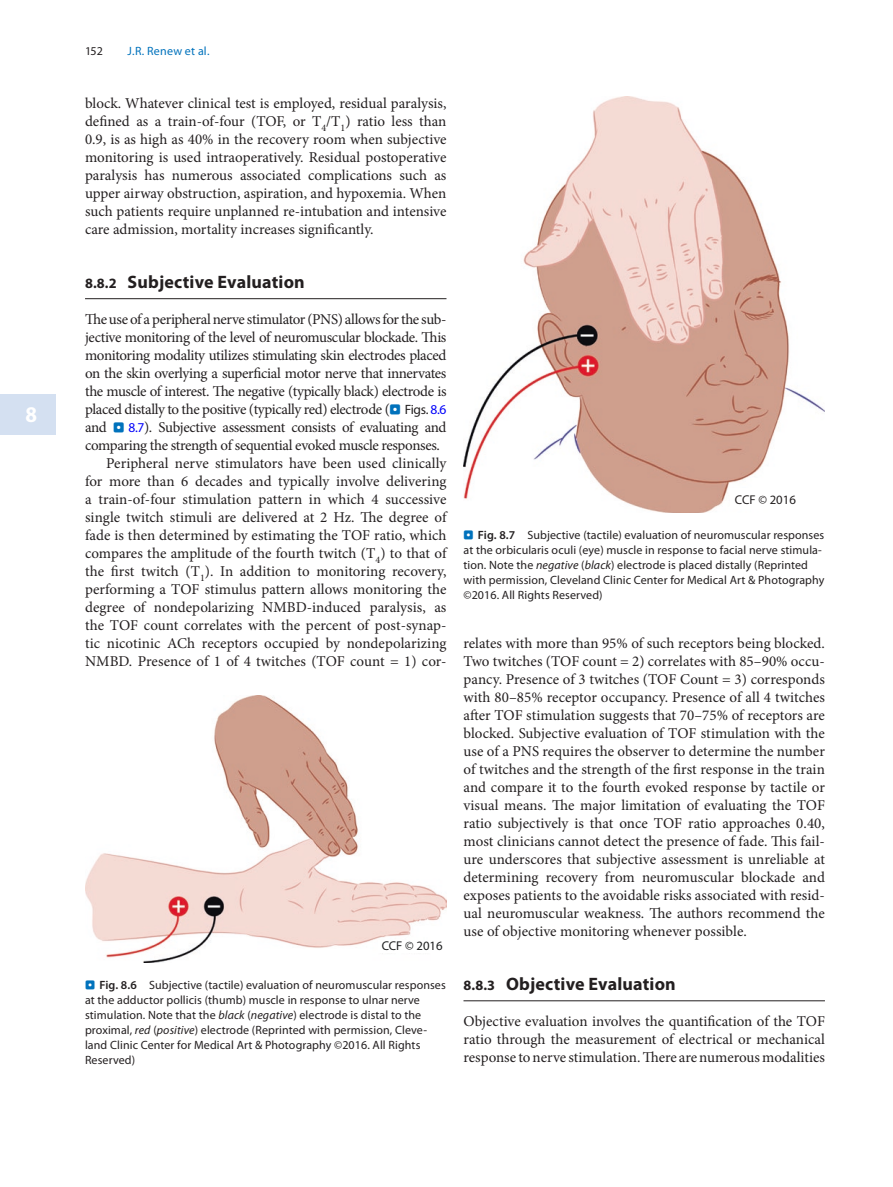
<style>
.page{position:relative;width:893px;height:1187px;background:#fff}
.page>*{position:absolute;margin:0;border:0;box-sizing:border-box;transform-origin:0 0}
.t1{font:700 semi-condensed 22.5px "Myriad Pro";color:#fff}
.t2{font:700 18px "Myriad Pro";letter-spacing:.01em;color:#231f20}
.t3{font:15px/18px "Minion Pro";letter-spacing:-.005em;color:#231f20;text-align:justify}
.t4{font:15px "Minion Pro";letter-spacing:-.025em;color:#231f20}
.t5{font:15px "Minion Pro";letter-spacing:-.03em;color:#231f20}
.t6{font:12.75px "Myriad Pro Regular 8";color:#1d1e1f}
.t7{font:12.75px "Myriad Pro Regular 8";color:#231f20}
.t8{font:12px/15px "Myriad Pro";letter-spacing:.01em;color:#231f20}
.t9{font:12px "Myriad Pro Regular 2";letter-spacing:.02em;color:#0072bc}
.s1{font-size:14.25px}
.s2{font-family:"Blik Buttons";font-size:13.5px;color:#0072bc}
.s3{font-family:"Myriad Pro";font-size:13.5px}
.s4{font-family:"Myriad Pro";font-size:13.5px;color:#0000fa}
.s5{font-family:"Blik Buttons";color:#0072bc}
.s6{font-weight:600}
.s7{font-style:italic}
</style>
<div class="page">
<div style="left:0;top:394px;width:55px;height:41px;background:#d4e0f1"></div>
<hr style="left:85px;top:298px;width:361px;height:1px;background:#231f20">
<hr style="left:463px;top:1000px;width:362px;height:1px;background:#231f20">
<img style="left:85px;top:695px;width:361px;height:267px">
<div style="left:378px;top:940px;width:53px;height:12px;background:#fff"></div>
<img style="left:463px;top:97px;width:362px;height:416px">
<div style="left:731px;top:488px;width:76px;height:20px;background:#fff"></div>
<h1 class="t1" style="left:26px;top:400px;width:13px">8</h1>
<p class="t8" style="left:85px;top:44px;width:19px">152</p>
<p class="t9" style="left:128px;top:44px;width:83px">J.R. Renew et al.</p>
<p class="t3" style="left:85px;top:94px;width:363px">block. Whatever clinical test is employed, residual paralysis, defined as a train-of-four (TOF, or T<sub>4</sub>/T<sub>1</sub>) ratio less than 0.9, is as high as 40% in the recovery room when subjective monitoring is used intraoperatively. Residual postoperative paralysis has numerous associated complications such as upper airway obstruction, aspiration, and hypoxemia. When such patients require unplanned re-intubation and intensive care admission, mortality increases significantly.</p>
<p class="t2" style="left:85px;top:270px;width:221px"><span class="s1">8.8.2</span> Subjective Evaluation</p>
<p class="t4" style="left:85px;top:309px;width:363px">The use of a peripheral nerve stimulator (PNS) allows for the sub-</p>
<p class="t4" style="left:85px;top:327px;width:363px">jective monitoring of the level of neuromuscular blockade. This</p>
<p class="t4" style="left:85px;top:345px;width:363px">monitoring modality utilizes stimulating skin electrodes placed</p>
<p class="t4" style="left:85px;top:363px;width:363px">on the skin overlying a superficial motor nerve that innervates</p>
<p class="t4" style="left:85px;top:381px;width:363px">the muscle of interest. The negative (typically black) electrode is</p>
<p class="t4" style="left:85px;top:399px;width:363px">placed distally to the positive (typically red) electrode (<span class="s2">.</span> <span class="s3">Figs.</span> <span class="s4">8.6</span></p>
<p class="t5" style="left:85px;top:417px;width:363px">and <span class="s2">.</span> <span class="s4">8.7</span>). Subjective assessment consists of evaluating and</p>
<p class="t4" style="left:85px;top:435px;width:356px">comparing the strength of sequential evoked muscle responses.</p>
<p class="t3" style="left:106px;top:454px;width:342px">Peripheral nerve stimulators have been used clinically</p>
<p class="t3" style="left:85px;top:472px;width:363px">for more than 6 decades and typically involve delivering</p>
<p class="t3" style="left:85px;top:490px;width:363px">a train-of-four stimulation pattern in which 4 successive</p>
<p class="t3" style="left:85px;top:508px;width:363px">single twitch stimuli are delivered at 2 Hz. The degree of</p>
<p class="t3" style="left:85px;top:526px;width:363px">fade is then determined by estimating the TOF ratio, which</p>
<p class="t3" style="left:85px;top:544px;width:363px">compares the amplitude of the fourth twitch (T<sub>4</sub>) to that of</p>
<p class="t3" style="left:85px;top:562px;width:363px">the first twitch (T<sub>1</sub>). In addition to monitoring recovery,</p>
<p class="t3" style="left:85px;top:580px;width:363px">performing a TOF stimulus pattern allows monitoring the</p>
<p class="t3" style="left:85px;top:598px;width:363px">degree of nondepolarizing NMBD-induced paralysis, as</p>
<p class="t3" style="left:85px;top:616px;width:363px">the TOF count correlates with the percent of post-synap-</p>
<p class="t3" style="left:85px;top:634px;width:363px">tic nicotinic ACh receptors occupied by nondepolarizing</p>
<p class="t3" style="left:85px;top:652px;width:363px">NMBD. Presence of 1 of 4 twitches (TOF count = 1) cor-</p>
<p class="t6" style="left:382px;top:937px;width:62px">CCF © 2016</p>
<p class="t8" style="left:85px;top:977px;width:362px"><span class="s5">..</span> <span class="s6">Fig. 8.6</span> Subjective (tactile) evaluation of neuromuscular responses at the adductor pollicis (thumb) muscle in response to ulnar nerve stimulation. Note that the <span class="s7">black</span> (<span class="s7">negative</span>) electrode is distal to the proximal, <span class="s7">red</span> (<span class="s7">positive</span>) electrode (Reprinted with permission, Cleve&shy;land Clinic Center for Medical Art &amp; Photography ©2016. All Rights Reserved)</p>
<p class="t7" style="left:735px;top:492px;width:62px">CCF © 2016</p>
<p class="t8" style="left:463px;top:527px;width:362px"><span class="s5">..</span> <span class="s6">Fig. 8.7</span> Subjective (tactile) evaluation of neuromuscular responses at the orbicularis oculi (eye) muscle in response to facial nerve stimula&shy;tion. Note the <span class="s7">negative</span> (<span class="s7">black</span>) electrode is placed distally (Reprinted with permission, Cleveland Clinic Center for Medical Art &amp; Photography ©2016. All Rights Reserved)</p>
<p class="t3" style="left:463px;top:634px;width:363px">relates with more than 95% of such receptors being blocked.<br>Two twitches (TOF count = 2) correlates with 85–90% occu&shy;pancy. Presence of 3 twitches (TOF Count = 3) corresponds with 80–85% receptor occupancy. Presence of all 4 twitches after TOF stimulation suggests that 70–75% of receptors are blocked. Subjective evaluation of TOF stimulation with the use of a PNS requires the observer to determine the number of twitches and the strength of the first response in the train and compare it to the fourth evoked response by tactile or visual means. The major limitation of evaluating the TOF ratio subjectively is that once TOF ratio approaches 0.40, most clinicians cannot detect the presence of fade. This fail&shy;ure underscores that subjective assessment is unreliable at determining recovery from neuromuscular blockade and exposes patients to the avoidable risks associated with resid&shy;ual neuromuscular weakness. The authors recommend the use of objective monitoring whenever possible.</p>
<p class="t2" style="left:463px;top:972px;width:214px"><span class="s1">8.8.3</span> Objective Evaluation</p>
<p class="t3" style="left:463px;top:1012px;width:363px">Objective evaluation involves the quantification of the TOF ratio through the measurement of electrical or mechanical response to nerve stimulation. There are numerous modalities</p>
</div>
